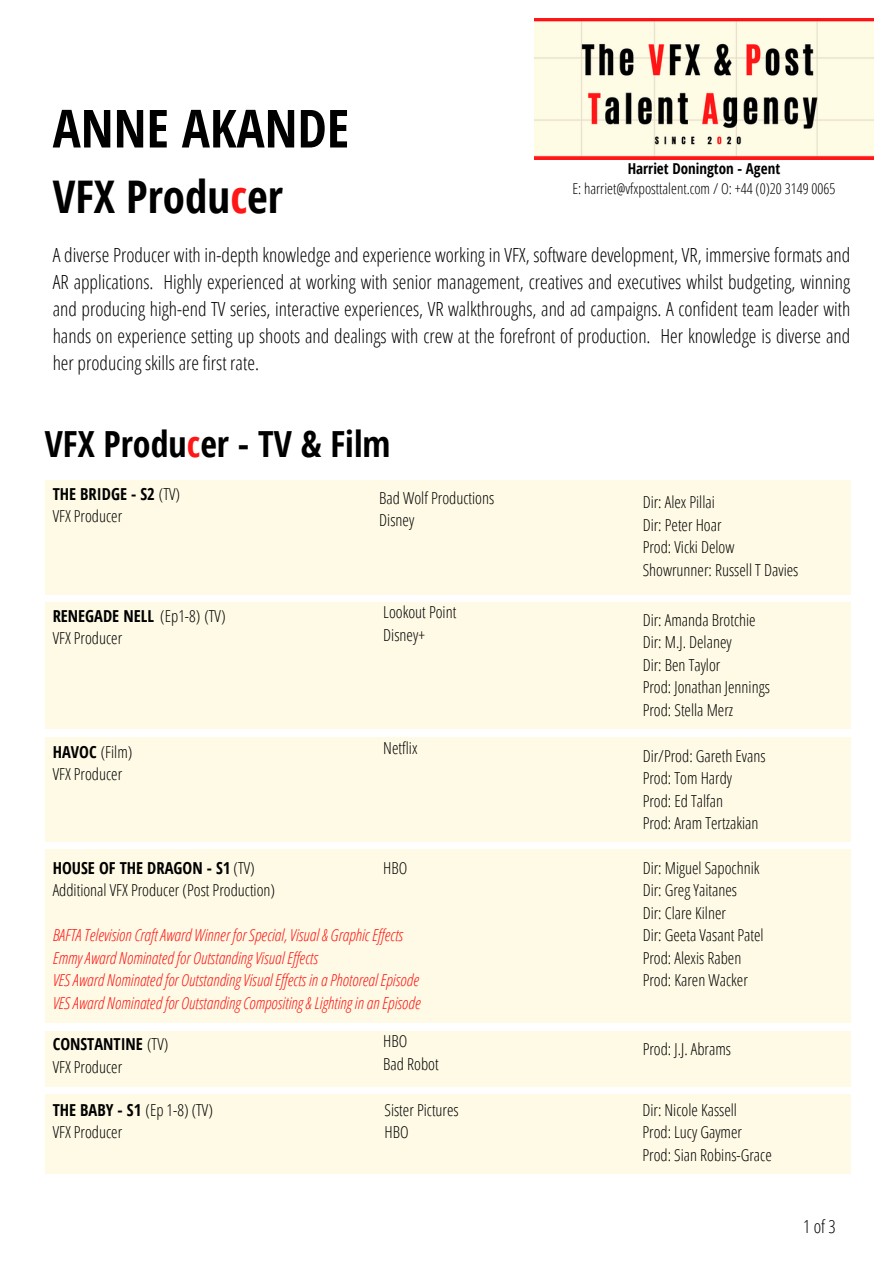
<style>
.page{position:relative;width:893px;height:1264px;background:#fff}
.page>*{position:absolute;margin:0;border:0;box-sizing:border-box;transform-origin:0 0}
.t1{font:700 52.5px "Open Sans Condensed";color:#000}
.t2{font:700 45px "Open Sans Condensed";color:#000}
.t3{font:700 36px "Open Sans Condensed";color:#000}
.t4{font:300 19.5px/27px "Open Sans Condensed";color:#000;text-align:justify}
.t5{font:300 18px "Open Sans Condensed";color:#000}
.t6{font:300 16.5px "Open Sans Condensed";color:#000}
.t7{font:italic 300 16.5px "Open Sans Condensed";color:#ff1616}
.t8{font:700 16.5px "Open Sans Condensed";color:#000}
.t9{font:300 15px "Open Sans Condensed";color:#000}
.t10{font:700 15px "Open Sans Condensed";color:#000}
.s1{color:#ff1616}
.s2{font-weight:300}
.s3{font-weight:700}
</style>
<div class="page">
<img style="left:534px;top:19px;width:339px;height:141px">
<div style="left:45px;top:1094px;width:805px;height:80px;background:#fefae5"></div>
<div style="left:45px;top:1030px;width:805px;height:56px;background:#fefae5"></div>
<div style="left:45px;top:849px;width:805px;height:173px;background:#fefae5"></div>
<div style="left:45px;top:738px;width:805px;height:104px;background:#fefae5"></div>
<div style="left:45px;top:602px;width:805px;height:127px;background:#fefae5"></div>
<div style="left:45px;top:480px;width:805px;height:114px;background:#fefae5"></div>
<p class="t1" style="left:53px;top:91px;width:298px">ANNE AKANDE</p>
<p class="t2" style="left:53px;top:165px;width:232px">VFX Produ<span class="s1">c</span>er</p>
<p class="t4" style="left:53px;top:241px;width:799px">A diverse Producer with in-depth knowledge and experience working in VFX, software development, VR, immersive formats and AR applications. Highly experienced at working with senior management, creatives and executives whilst budgeting, winning and producing high-end TV series, interactive experiences, VR walkthroughs, and ad campaigns. A confident team leader with hands on experience setting up shoots and dealings with crew at the forefront of production. Her knowledge is diverse and her producing skills are first rate.</p>
<p class="t10" style="left:627px;top:158px;width:154px">Harriet Donington - Agent</p>
<p class="t9" style="left:572px;top:178px;width:264px">E: harriet@vfxposttalent.com / O: +44 (0)20 3149 0065</p>
<p class="t3" style="left:45px;top:418px;width:347px">VFX Produ<span class="s1">c</span>er - TV &amp; Film</p>
<p class="t8" style="left:53px;top:482px;width:129px">THE BRIDGE - S2 <span class="s2">(TV)</span></p>
<p class="t6" style="left:53px;top:504px;width:71px">VFX Producer</p>
<p class="t6" style="left:379px;top:486px;width:116px">Bad Wolf Productions</p>
<p class="t6" style="left:379px;top:508px;width:37px">Disney</p>
<p class="t8" style="left:53px;top:604px;width:174px">RENEGADE NELL <span class="s2">(Ep1-8) (TV)</span></p>
<p class="t6" style="left:53px;top:626px;width:71px">VFX Producer</p>
<p class="t6" style="left:383px;top:600px;width:75px">Lookout Point</p>
<p class="t6" style="left:383px;top:623px;width:43px">Disney+</p>
<p class="t6" style="left:53px;top:740px;width:81px"><span class="s3">HAVOC</span> (Film)</p>
<p class="t6" style="left:53px;top:762px;width:71px">VFX Producer</p>
<p class="t6" style="left:383px;top:736px;width:36px">Netflix</p>
<p class="t6" style="left:642px;top:490px;width:74px">Dir: Alex Pillai</p>
<p class="t6" style="left:642px;top:513px;width:80px">Dir: Peter Hoar</p>
<p class="t6" style="left:642px;top:535px;width:93px">Prod: Vicki Delow</p>
<h3 class="t6" style="left:642px;top:558px;width:157px">Showrunner: Russell T Davies</h3>
<p class="t6" style="left:642px;top:608px;width:115px">Dir: Amanda Brotchie</p>
<p class="t6" style="left:642px;top:630px;width:91px">Dir: M.J. Delaney</p>
<p class="t6" style="left:642px;top:653px;width:79px">Dir: Ben Taylor</p>
<p class="t6" style="left:642px;top:675px;width:129px">Prod: Jonathan Jennings</p>
<p class="t6" style="left:642px;top:698px;width:92px">Prod: Stella Merz</p>
<p class="t6" style="left:642px;top:744px;width:124px">Dir/Prod: Gareth Evans</p>
<h4 class="t6" style="left:642px;top:766px;width:91px">Prod: Tom Hardy</h4>
<p class="t6" style="left:642px;top:789px;width:82px">Prod: Ed Talfan</p>
<p class="t6" style="left:642px;top:811px;width:117px">Prod: Aram Tertzakian</p>
<p class="t6" style="left:383px;top:856px;width:26px">HBO</p>
<p class="t6" style="left:642px;top:856px;width:118px">Dir: Miguel Sapochnik</p>
<p class="t6" style="left:642px;top:878px;width:96px">Dir: Greg Yaitanes</p>
<p class="t6" style="left:642px;top:901px;width:85px">Dir: Clare Kilner</p>
<p class="t6" style="left:642px;top:923px;width:122px">Dir: Geeta Vasant Patel</p>
<p class="t6" style="left:642px;top:946px;width:100px">Prod: Alexis Raben</p>
<p class="t6" style="left:642px;top:968px;width:107px">Prod: Karen Wacker</p>
<p class="t8" style="left:53px;top:856px;width:204px">HOUSE OF THE DRAGON - S1 <span class="s2">(TV)</span></p>
<p class="t6" style="left:53px;top:878px;width:224px">Additional VFX Producer (Post Production)</p>
<p class="t7" style="left:53px;top:923px;width:352px">BAFTA Television Craft Award Winner for Special, Visual &amp; Graphic Ef ects</p>
<p class="t7" style="left:53px;top:946px;width:267px">Emmy Award Nominatedfor Outstanding Visual Ef ects</p>
<p class="t7" style="left:53px;top:968px;width:368px">VES Award Nominatedfor Outstanding Visual Ef ects in a Photoreal Episode</p>
<p class="t7" style="left:53px;top:991px;width:369px">VES Award Nominatedfor Outstanding Compositing &amp; Lighting in an Episode</p>
<p class="t8" style="left:53px;top:1032px;width:117px">CONSTANTINE <span class="s2">(TV)</span></p>
<p class="t6" style="left:53px;top:1055px;width:71px">VFX Producer</p>
<h2 class="t6" style="left:53px;top:1098px;width:162px"><span class="s3">THE BABY - S1</span> (Ep 1-8) (TV)</h2>
<p class="t6" style="left:53px;top:1120px;width:71px">VFX Producer</p>
<p class="t6" style="left:383px;top:1029px;width:26px">HBO</p>
<p class="t6" style="left:383px;top:1051px;width:57px">Bad Robot</p>
<p class="t6" style="left:384px;top:1098px;width:76px">Sister Pictures</p>
<p class="t6" style="left:384px;top:1120px;width:26px">HBO</p>
<p class="t6" style="left:642px;top:1036px;width:90px">Prod: J.J. Abrams</p>
<p class="t6" style="left:642px;top:1098px;width:96px">Dir: Nicole Kassell</p>
<p class="t6" style="left:642px;top:1120px;width:101px">Prod: Lucy Gaymer</p>
<p class="t6" style="left:642px;top:1143px;width:131px">Prod: Sian Robins-Grace</p>
<h3 class="t5" style="left:803px;top:1213px;width:34px">1 of 3</h3>
</div>
